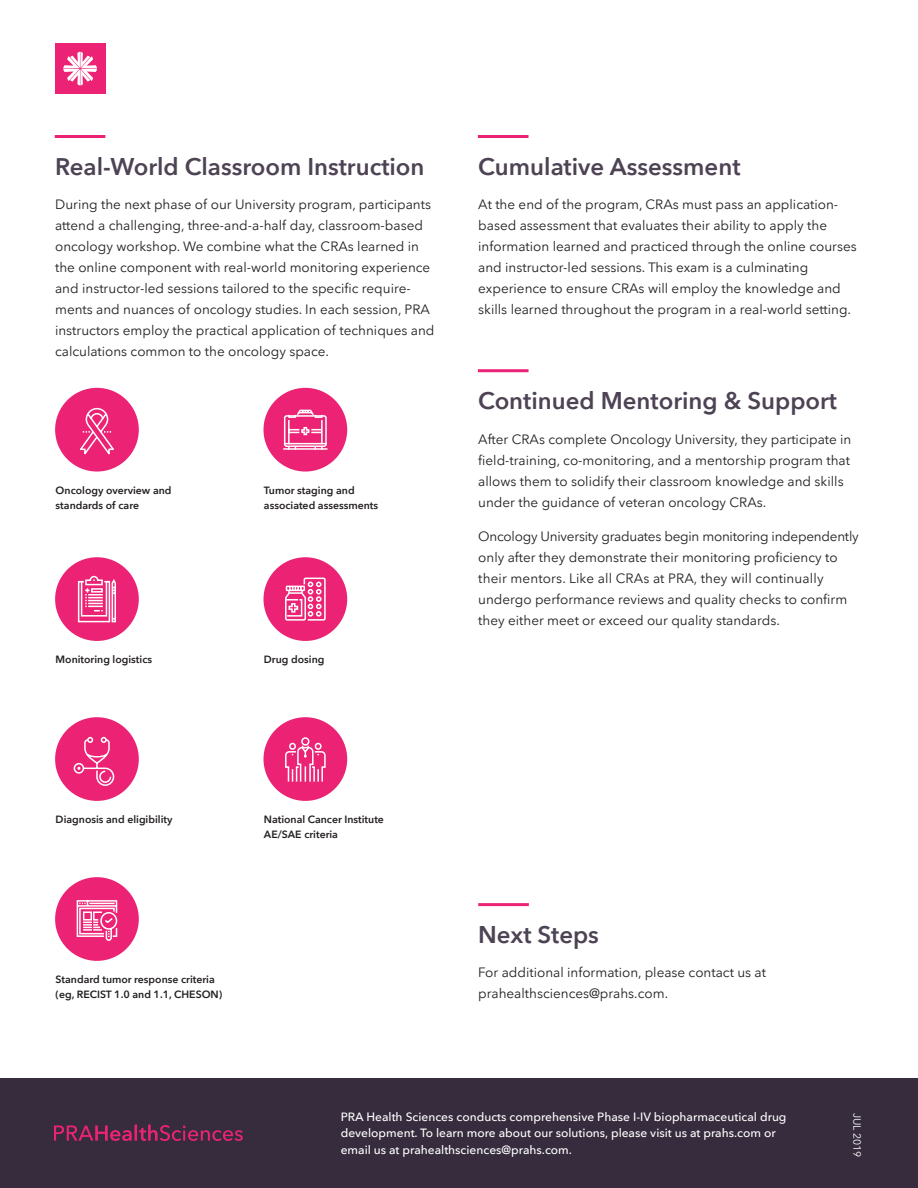
<style>
.page{position:relative;width:918px;height:1188px;background:#fff}
.page>*{position:absolute;margin:0;border:0;box-sizing:border-box;transform-origin:0 0}
.Headline{font:600 24px "PRA Sans";color:#4d4354}
.Body_text{font:13.5px/21px "PRA Sans";color:#231f20}
.t1{font:500 12px/16.5px "PRA Sans";color:#fff}
.Icon_Caption{font:600 10.5px/15px "PRA Sans";color:#231f20}
.Version_control{font:10.5px "PRA Sans";color:#fff}
</style>
<div class="page">
<div style="left:0;top:1078px;width:918px;height:110px;background:#362c3d"></div>
<svg style="left:54px;top:1125px;width:78px;height:16px"></svg>
<hr style="left:134px;top:1124px;width:3px;height:17px;background:#ec2275">
<svg style="left:139px;top:1124px;width:104px;height:17px"></svg>
<div style="left:55px;top:43px;width:50px;height:51px;background:#ec2275"></div>
<svg style="left:63px;top:52px;width:34px;height:34px"></svg>
<hr style="left:55px;top:135px;width:50px;height:3px;background:#ec2275">
<hr style="left:478px;top:135px;width:51px;height:3px;background:#ec2275">
<hr style="left:478px;top:369px;width:51px;height:3px;background:#ec2275">
<hr style="left:478px;top:903px;width:51px;height:3px;background:#ec2275">
<div style="left:55px;top:388px;width:84px;height:84px;background:#ec2275;border-radius:50%"></div>
<div style="left:55px;top:557px;width:84px;height:84px;background:#ec2275;border-radius:50%"></div>
<div style="left:55px;top:717px;width:84px;height:84px;background:#ec2275;border-radius:50%"></div>
<div style="left:55px;top:877px;width:84px;height:84px;background:#ec2275;border-radius:50%"></div>
<div style="left:264px;top:388px;width:83px;height:84px;background:#ec2275;border-radius:50%"></div>
<div style="left:264px;top:557px;width:83px;height:84px;background:#ec2275;border-radius:50%"></div>
<div style="left:264px;top:717px;width:83px;height:84px;background:#ec2275;border-radius:50%"></div>
<svg style="left:80px;top:407px;width:34px;height:48px"></svg>
<svg style="left:285px;top:737px;width:41px;height:45px"></svg>
<svg style="left:285px;top:577px;width:41px;height:44px"></svg>
<svg style="left:283px;top:409px;width:45px;height:41px"></svg>
<hr style="left:288px;top:420px;width:2px;height:24px;background:#fff">
<hr style="left:321px;top:420px;width:2px;height:24px;background:#fff">
<svg style="left:73px;top:736px;width:42px;height:50px"></svg>
<svg style="left:77px;top:575px;width:39px;height:48px"></svg>
<svg style="left:76px;top:900px;width:42px;height:41px"></svg>
<p class="Headline" style="left:55px;top:152px;width:371px">Real-World Classroom Instruction</p>
<p class="Body_text" style="left:55px;top:194px;width:381px">During the next phase of our University program, participants attend a challenging, three-and-a-half day, classroom-based oncology workshop. We combine what the CRAs learned in the online component with real-world monitoring experience and instructor-led sessions tailored to the specific require&shy;ments and nuances of oncology studies. In each session, PRA instructors employ the practical application of techniques and calculations common to the oncology space.</p>
<p class="Icon_Caption" style="left:56px;top:483px;width:117px">Oncology overview and standards of care</p>
<p class="Icon_Caption" style="left:56px;top:652px;width:98px">Monitoring logistics</p>
<p class="Icon_Caption" style="left:264px;top:483px;width:116px">Tumor staging and associated assessments</p>
<p class="Icon_Caption" style="left:264px;top:652px;width:62px">Drug dosing</p>
<p class="Headline" style="left:478px;top:152px;width:264px">Cumulative Assessment</p>
<p class="Body_text" style="left:478px;top:194px;width:380px">At the end of the program, CRAs must pass an application&shy;based assessment that evaluates their ability to apply the information learned and practiced through the online courses and instructor-led sessions. This exam is a culminating experience to ensure CRAs will employ the knowledge and skills learned throughout the program in a real-world setting.</p>
<p class="Headline" style="left:478px;top:386px;width:360px">Continued Mentoring &amp; Support</p>
<p class="Body_text" style="left:478px;top:428px;width:375px">After CRAs complete Oncology University, they participate in field-training, co-monitoring, and a mentorship program that allows them to solidify their classroom knowledge and skills under the guidance of veteran oncology CRAs.</p>
<p class="Body_text" style="left:478px;top:526px;width:382px">Oncology University graduates begin monitoring independently only after they demonstrate their monitoring proficiency to their mentors. Like all CRAs at PRA, they will continually undergo performance reviews and quality checks to confirm they either meet or exceed our quality standards.</p>
<p class="Icon_Caption" style="left:56px;top:812px;width:118px">Diagnosis and eligibility</p>
<p class="Icon_Caption" style="left:264px;top:812px;width:121px">National Cancer Institute<br>AE/SAE criteria</p>
<p class="Icon_Caption" style="left:56px;top:972px;width:168px">Standard tumor response criteria (eg, RECIST 1.0 and 1.1, CHESON)</p>
<p class="Headline" style="left:478px;top:920px;width:122px">Next Steps</p>
<p class="Body_text" style="left:478px;top:962px;width:289px">For additional information, please contact us at prahealthsciences@prahs.com.</p>
<p class="t1" style="left:341px;top:1108px;width:447px">PRA Health Sciences conducts comprehensive Phase I-IV biopharmaceutical drug development. To learn more about our solutions, please visit us at prahs.com or email us at prahealthsciences@prahs.com.</p>
<p class="Version_control" style="left:863px;top:1113px;width:46px;rotate:90deg">JUL 2019</p>
</div>
